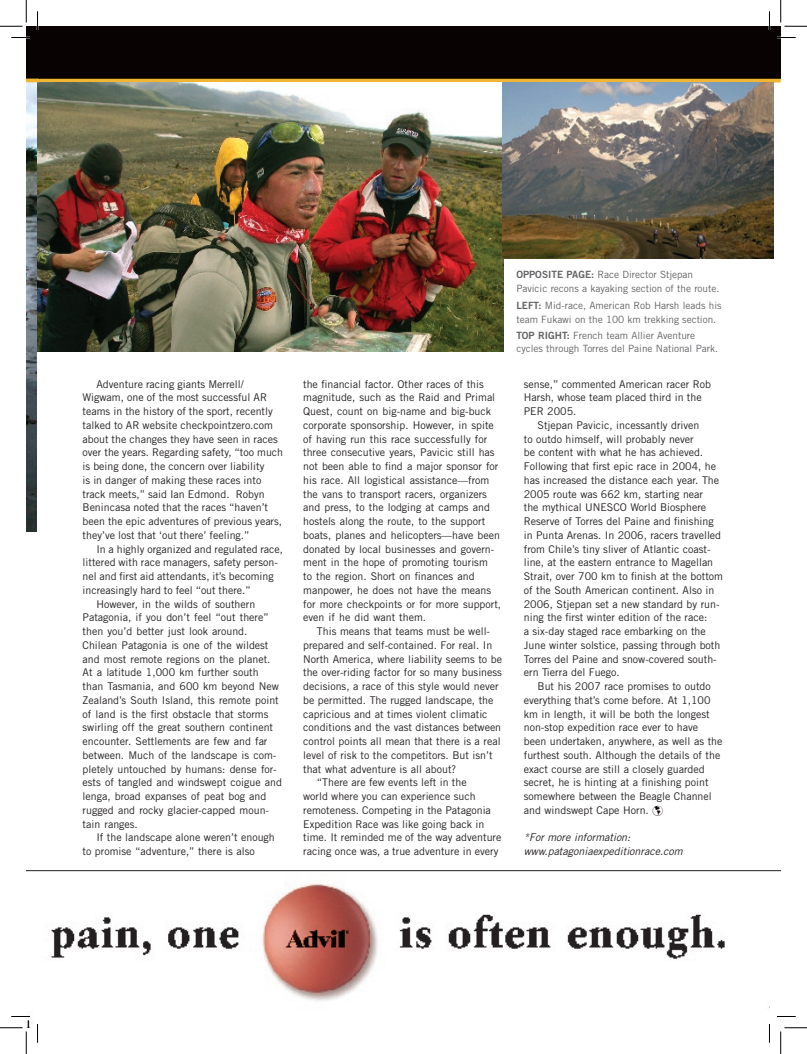
<style>
.page{position:relative;width:807px;height:1054px;background:#fff}
.page>*{position:absolute;margin:0;border:0;box-sizing:border-box;transform-origin:0 0}
.t1{font:10.62px/13.8px "Trade Gothic";color:#231f20}
.t2{font:italic 10.62px/13.8px "Trade Gothic";color:#231f20}
.caption{font:10px/13.8px "Trade Gothic";letter-spacing:-.005em;color:#636366}
.caption-2{font:10px "Trade Gothic Bold Two";color:#636366}
.s1{font-family:"Trade Gothic Bold Two"}
</style>
<div class="page">
<div style="left:38px;top:26px;width:742px;height:53px;background:#080302"></div>
<hr style="left:38px;top:79px;width:742px;height:3px;background:#f1b534">
<img style="left:37px;top:82px;width:466px;height:269px">
<img style="left:26px;top:82px;width:11px;height:450px">
<div style="left:26px;top:26px;width:13px;height:53px;background:#080302"></div>
<svg style="left:26px;top:79px;width:12px;height:3px"></svg>
<img style="left:502px;top:82px;width:271px;height:177px">
<img style="left:27px;top:883px;width:698px;height:144px">
<hr style="left:26px;top:870px;width:754px;height:1px;background:#231f20">
<svg style="left:11px;top:37px;width:15px;height:1px"></svg>
<svg style="left:780px;top:37px;width:15px;height:1px"></svg>
<svg style="left:11px;top:1015px;width:19px;height:2px"></svg>
<svg style="left:777px;top:1016px;width:18px;height:1px"></svg>
<svg style="left:37px;top:11px;width:1px;height:15px"></svg>
<svg style="left:37px;top:1024px;width:1px;height:18px"></svg>
<svg style="left:768px;top:11px;width:2px;height:19px"></svg>
<svg style="left:769px;top:1024px;width:1px;height:18px"></svg>
<svg style="left:0;top:0;width:27px;height:27px"></svg>
<svg style="left:0;top:1027px;width:27px;height:27px"></svg>
<svg style="left:780px;top:0;width:26px;height:27px"></svg>
<svg style="left:780px;top:1027px;width:26px;height:27px"></svg>
<p class="t1" style="left:82px;top:377px;width:202px;text-indent:14px">Adventure racing giants Merrell/ Wigwam, one of the most successful AR teams in the history of the sport, recently talked to AR website checkpointzero.com about the changes they have seen in races over the years. Regarding safety, “too much is being done, the concern over liability<br>is in danger of making these races into track meets,” said I an Edmond. Robyn Benincasa noted that the races “haven’t been the epic adventures of previous years, they’ve lost that ‘out there’ feeling.”</p>
<p class="t1" style="left:82px;top:542px;width:202px;text-indent:14px">I n a highly organized and regulated race, littered with race managers, safety person&shy;nel and first aid attendants, it’s becoming increasingly hard to feel “out there.”</p>
<p class="t1" style="left:82px;top:597px;width:201px;text-indent:14px">H owever, in the wilds of southern Patagonia, if you don’t feel “out there” then you’d better just look around.<br>Chilean Patagonia is one of the wildest and most remote regions on the planet.<br>At a latitude 1,000 km further south<br>than Tasmania, and 600 km beyond New Zealand’s South Island, this remote point of land is the first obstacle that storms swirling off the great southern continent encounter. Settlements are few and far between. Much of the landscape is com&shy;pletely untouched by humans: dense for&shy;ests of tangled and windswept coigue and lenga, broad expanses of peat bog and rugged and rocky glacier-capped moun&shy;tain ranges.</p>
<p class="t1" style="left:82px;top:830px;width:194px;text-indent:14px">If the landscape alone weren’t enough to promise “adventure,” there is also</p>
<p class="t1" style="left:303px;top:377px;width:199px">the financial factor. Other races of this magnitude, such as the Raid and Primal Quest, count on big-name and big-buck corporate sponsorship. H owever, in spite of having run this race successfully for three consecutive years, Pavicic still has not been able to find a major sponsor for his race. All logistical assistance—from the vans to transport racers, organizers and press, to the lodging at camps and hostels along the route, to the support boats, planes and helicopters—have been donated by local businesses and govern&shy;ment in the hope of promoting tourism<br>to the region. Short on finances and manpower, he does not have the means for more checkpoints or for more support, even if he did want them.</p>
<p class="t1" style="left:303px;top:624px;width:200px;text-indent:14px">This means that teams must be well&shy;prepared and self-contained. For real. I n North America, where liability seems to be the over-riding factor for so many business decisions, a race of this style would never be permitted. The rugged landscape, the capricious and at times violent climatic conditions and the vast distances between control points all mean that there is a real level of risk to the competitors. But isn’t that what adventure is all about?</p>
<p class="t1" style="left:303px;top:775px;width:200px;text-indent:14px">“There are few events left in the<br>world where you can experience such remoteness. Competing in the Patagonia Expedition Race was like going back in time. It reminded me of the way adventure racing once was, a true adventure in every</p>
<p class="caption" style="left:516px;top:268px;width:204px"><span class="s1">OPPOSITE PAGE:</span> Race Director Stjepan<br>Pavicic recons a kayaking section of the route.</p>
<p class="caption" style="left:516px;top:299px;width:206px"><span class="s1">LEFT:</span> Mid-race, American Rob H arsh leads his team Fukawi on the 100 km trekking section.</p>
<p class="caption-2" style="left:516px;top:330px;width:7px">TOP</p>
<p class="caption" style="left:516px;top:329px;width:203px;line-height:12.5px;text-align:center"><span class="s1">RIGHT:</span> French team Allier Aventure<br>cycles through Torres del Paine National Park.</p>
<p class="t1" style="left:523px;top:377px;width:189px">sense,” commented American racer Rob<br>Harsh, whose team placed third in the<br>PER 2005.</p>
<p class="t1" style="left:523px;top:418px;width:197px;text-indent:14px">Stjepan Pavicic, incessantly driven<br>to outdo himself, will probably never<br>be content with what he has achieved.<br>Following that first epic race in 2004, he has increased the distance each year. The 2005 route was 662 km, starting near the mythical UNE</p>
<p class="t1" style="left:523px;top:500px;width:201px;text-indent:83px">SCO World Biosphere Reserve of Torres del Paine and finishing in Punta Arenas. I n 2006, racers travelled from Chile’s tiny sliver of Atlantic coast&shy;line, at the eastern entrance to Magellan Strait, over 700 km to finish at the bottom of the South American continent. Also in 2006, Stjepan set a new standard by run&shy;ning the first winter edition of the race:<br>a six-day staged race embarking on the June winter solstice, passing through both Torres del Paine and snow-covered south&shy;ern Tierra del Fuego.</p>
<p class="t1" style="left:523px;top:679px;width:200px;text-indent:14px">But his 2007 race promises to outdo everything that’s come before. At 1,100 km in length, it will be both the longest non-stop expedition race ever to have been undertaken, anywhere, as well as the furthest south. Although the details of the exact course are still a closely guarded secret, he is hinting at a finishing point somewhere between the Beagle Channel and windswept Cape Horn.</p>
<p class="t2" style="left:523px;top:830px;width:160px">*For more information: www.patagoniaexpeditionrace.com</p>
</div>
